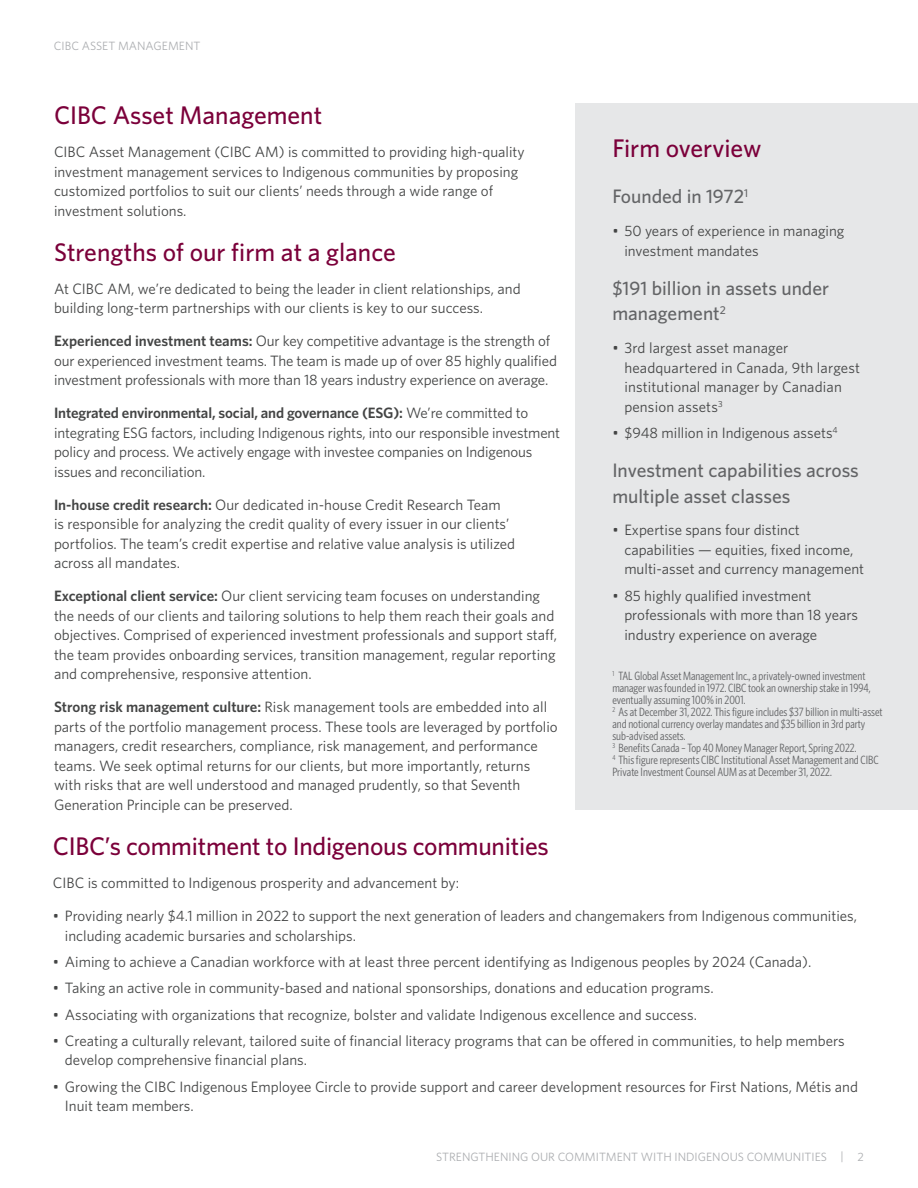
<style>
.page{position:relative;width:918px;height:1188px;background:#fff}
.page>*{position:absolute;margin:0;border:0;box-sizing:border-box;transform-origin:0 0}
.Subheader_H2{font:500 25.5px "Whitney";letter-spacing:-.01em;color:#7b003a}
.Subheader_H3{font:500 19.5px/25.5px "Whitney";color:#636466}
.Body_P{font:15px/19.5px "Whitney";color:#434444}
.Footnote2{font:12px/12px "Whitney Condensed";color:#636466}
.Footnote{font:12px/12px "Whitney Condensed";color:#636466}
.t1{font:12px "Whitney";color:#acaeb1}
.s1{font-weight:600}
</style>
<div class="page">
<div style="left:576px;top:104px;width:342px;height:706px;background:#e6e7e8"></div>
<p class="t1" style="left:54px;top:38px;width:148px">CIBC ASSET MANAGEMENT</p>
<h2 class="Subheader_H2" style="left:54px;top:98px;width:270px">CIBC Asset Management</h2>
<p class="Body_P" style="left:54px;top:142px;width:472px">CIBC Asset Management (CIBC AM) is committed to providing high-quality investment management services to Indigenous communities by proposing customized portfolios to suit our clients’ needs through a wide range of investment solutions.</p>
<h2 class="Subheader_H2" style="left:54px;top:235px;width:343px">Strengths of our firm at a glance</h2>
<p class="Body_P" style="left:54px;top:278px;width:468px">At CIBC AM, we’re dedicated to being the leader in client relationships, and building long-term partnerships with our clients is key to our success.</p>
<p class="Body_P" style="left:54px;top:331px;width:504px"><span class="s1">Experienced investment teams:</span> Our key competitive advantage is the strength of our experienced investment teams. The team is made up of over 85 highly qualified investment professionals with more than 18 years industry experience on average.</p>
<p class="Body_P" style="left:54px;top:403px;width:508px"><span class="s1">Integrated environmental, social, and governance (ESG):</span> We’re committed to integrating ESG factors, including Indigenous rights, into our responsible investment policy and process. We actively engage with investee companies on Indigenous issues and reconciliation.</p>
<p class="Body_P" style="left:54px;top:494px;width:463px"><span class="s1">In-house credit research:</span> Our dedicated in-house Credit Research Team<br>is responsible for analyzing the credit quality of every issuer in our clients’ portfolios. The team’s credit expertise and relative value analysis is utilized across all mandates.</p>
<p class="Body_P" style="left:54px;top:586px;width:505px"><span class="s1">Exceptional client service:</span> Our client servicing team focuses on understanding the needs of our clients and tailoring solutions to help them reach their goals and objectives. Comprised of experienced investment professionals and support staff, the team provides onboarding services, transition management, regular reporting and comprehensive, responsive attention.</p>
<p class="Body_P" style="left:54px;top:697px;width:505px"><span class="s1">Strong risk management culture:</span> Risk management tools are embedded into all parts of the portfolio management process. These tools are leveraged by portfolio managers, credit researchers, compliance, risk management, and performance teams. We seek optimal returns for our clients, but more importantly, returns with risks that are well understood and managed prudently, so that Seventh Generation Principle can be preserved.</p>
<h2 class="Subheader_H2" style="left:53px;top:830px;width:497px">CIBC’s commitment to Indigenous communities</h2>
<p class="Body_P" style="left:53px;top:873px;width:408px">CIBC is committed to Indigenous prosperity and advancement by:</p>
<p class="Body_P" style="left:65px;top:906px;width:794px;text-indent:-12px">• Providing nearly $4.1 million in 2022 to support the next generation of leaders and changemakers from Indigenous communities, including academic bursaries and scholarships.</p>
<p class="Body_P" style="left:53px;top:952px;width:760px">• Aiming to achieve a Canadian workforce with at least three percent identifying as Indigenous peoples by 2024 (Canada).</p>
<p class="Body_P" style="left:53px;top:978px;width:662px">• Taking an active role in community-based and national sponsorships, donations and education programs.</p>
<p class="Body_P" style="left:53px;top:1004px;width:646px">• Associating with organizations that recognize, bolster and validate Indigenous excellence and success.</p>
<p class="Body_P" style="left:65px;top:1030px;width:781px;text-indent:-12px">• Creating a culturally relevant, tailored suite of financial literacy programs that can be offered in communities, to help members develop comprehensive financial plans.</p>
<p class="Body_P" style="left:65px;top:1076px;width:795px;text-indent:-12px">• Growing the CIBC Indigenous Employee Circle to provide support and career development resources for First Nations, Métis and<br>Inuit team members.</p>
<h2 class="Subheader_H2" style="left:612px;top:132px;width:151px">Firm overview</h2>
<h3 class="Subheader_H3" style="left:612px;top:183px;width:137px">Founded in 1972<sup>1</sup></h3>
<p class="Body_P" style="left:624px;top:221px;width:222px;text-indent:-12px">• 50 years of experience in managing investment mandates</p>
<h3 class="Subheader_H3" style="left:612px;top:275px;width:218px">$191 billion in assets under management<sup>2</sup></h3>
<p class="Body_P" style="left:624px;top:338px;width:237px;text-indent:-12px">• 3rd largest asset manager headquartered in Canada, 9th largest institutional manager by Canadian pension assets<sup>3</sup></p>
<p class="Body_P" style="left:612px;top:423px;width:227px">• $948 million in Indigenous assets<sup>4</sup></p>
<h3 class="Subheader_H3" style="left:612px;top:457px;width:248px">Investment capabilities across multiple asset classes</h3>
<p class="Body_P" style="left:624px;top:520px;width:241px;text-indent:-12px">• Expertise spans four distinct capabilities — equities, fixed income, multi-asset and currency management</p>
<p class="Body_P" style="left:624px;top:585px;width:235px;text-indent:-12px">• 85 highly qualified investment professionals with more than 18 years industry experience on average</p>
<p class="Footnote" style="left:612px;top:669px;width:260px"><sup>1</sup> TAL Global Asset Management Inc., a privately-owned investment manager was founded in 1972. CIBC took an ownership stake in 1994, eventually assuming 100% in 2001.</p>
<p class="Footnote2" style="left:612px;top:705px;width:272px"><sup>2</sup> As at December 31, 2022. This figure includes $37 billion in multi-asset and notional currency overlay mandates and $35 billion in 3rd party sub-advised assets.</p>
<p class="Footnote2" style="left:612px;top:741px;width:246px"><sup>3</sup> Benefits Canada – Top 40 Money Manager Report, Spring 2022.</p>
<p class="Footnote2" style="left:612px;top:753px;width:268px"><sup>4</sup> This figure represents CIBC Institutional Asset Management and CIBC<br>Private Investment Counsel AUM as at December 31, 2022.</p>
<p class="t1" style="left:436px;top:1149px;width:429px">STRENGTHENING OUR COMMITMENT WITH INDIGENOUS COMMUNITIES | 2</p>
</div>
